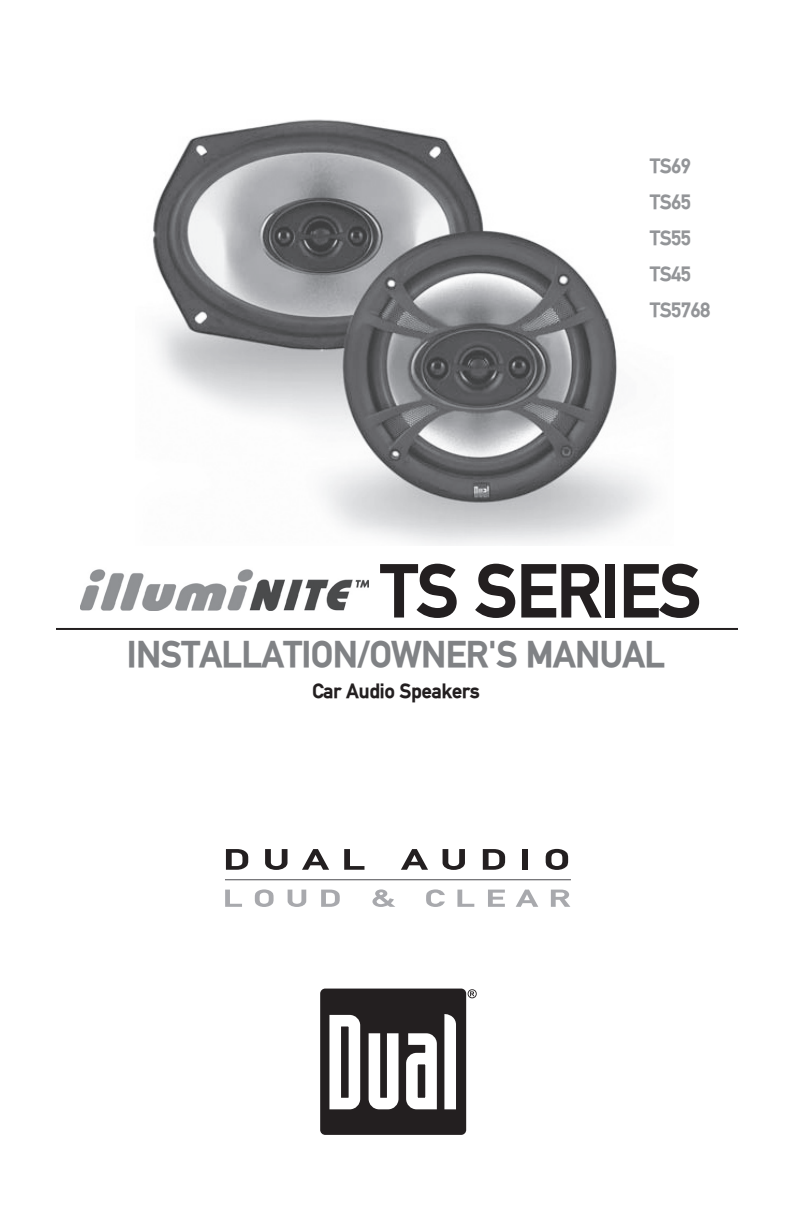
<style>
.page{position:relative;width:792px;height:1224px;background:#fff}
.page>*{position:absolute;margin:0;border:0;box-sizing:border-box;transform-origin:0 0}
.t1{font:700 72px "DIN Mittelschrift";color:#231f20}
.t2{font:700 36px "DIN Mittelschrift";color:#808285}
.t3{font:700 20px/36px "DIN Mittelschrift";color:#939598}
.t4{font:700 20px "DIN Mittelschrift";color:#231f20}
</style>
<div class="page">
<hr style="left:56px;top:628px;width:682px;height:2px;background:#231f20">
<div style="left:75px;top:97px;width:610px;height:450px;background:#fff;opacity:.85"></div>
<div style="left:320px;top:989px;width:146px;height:146px;background:#231f20;border-radius:5px"></div>
<svg style="left:329px;top:1014px;width:32px;height:96px"></svg>
<svg style="left:368px;top:1014px;width:88px;height:96px"></svg>
<svg style="left:468px;top:989px;width:9px;height:9px"></svg>
<svg style="left:226px;top:849px;width:22px;height:21px"></svg>
<svg style="left:265px;top:849px;width:23px;height:21px"></svg>
<svg style="left:302px;top:849px;width:27px;height:21px"></svg>
<svg style="left:344px;top:849px;width:20px;height:21px"></svg>
<svg style="left:401px;top:849px;width:27px;height:21px"></svg>
<svg style="left:443px;top:849px;width:22px;height:21px"></svg>
<svg style="left:483px;top:849px;width:22px;height:21px"></svg>
<div style="left:523px;top:849px;width:5px;height:21px;background:#231f20"></div>
<svg style="left:546px;top:849px;width:22px;height:21px"></svg>
<svg style="left:225px;top:890px;width:17px;height:17px"></svg>
<svg style="left:255px;top:889px;width:19px;height:18px"></svg>
<svg style="left:288px;top:890px;width:18px;height:17px"></svg>
<svg style="left:321px;top:890px;width:19px;height:17px"></svg>
<svg style="left:372px;top:889px;width:23px;height:18px"></svg>
<svg style="left:426px;top:889px;width:19px;height:18px"></svg>
<svg style="left:457px;top:890px;width:17px;height:17px"></svg>
<svg style="left:488px;top:890px;width:17px;height:17px"></svg>
<svg style="left:516px;top:890px;width:22px;height:17px"></svg>
<svg style="left:551px;top:890px;width:19px;height:17px"></svg>
<hr style="left:225px;top:879px;width:346px;height:1px;background:#636366">
<img style="left:80px;top:569px;width:289px;height:41px">
<p class="t3" style="left:650px;top:148px;width:61px">TS69<br>TS65<br>TS55<br>TS45<br>TS5768</p>
<h1 class="t1" style="left:381px;top:549px;width:321px">TS SERIES</h1>
<p class="t2" style="left:127px;top:634px;width:539px">INSTALLATION/OWNER'S MANUAL</p>
<p class="t4" style="left:312px;top:679px;width:169px">Car Audio Speakers</p>
</div>
